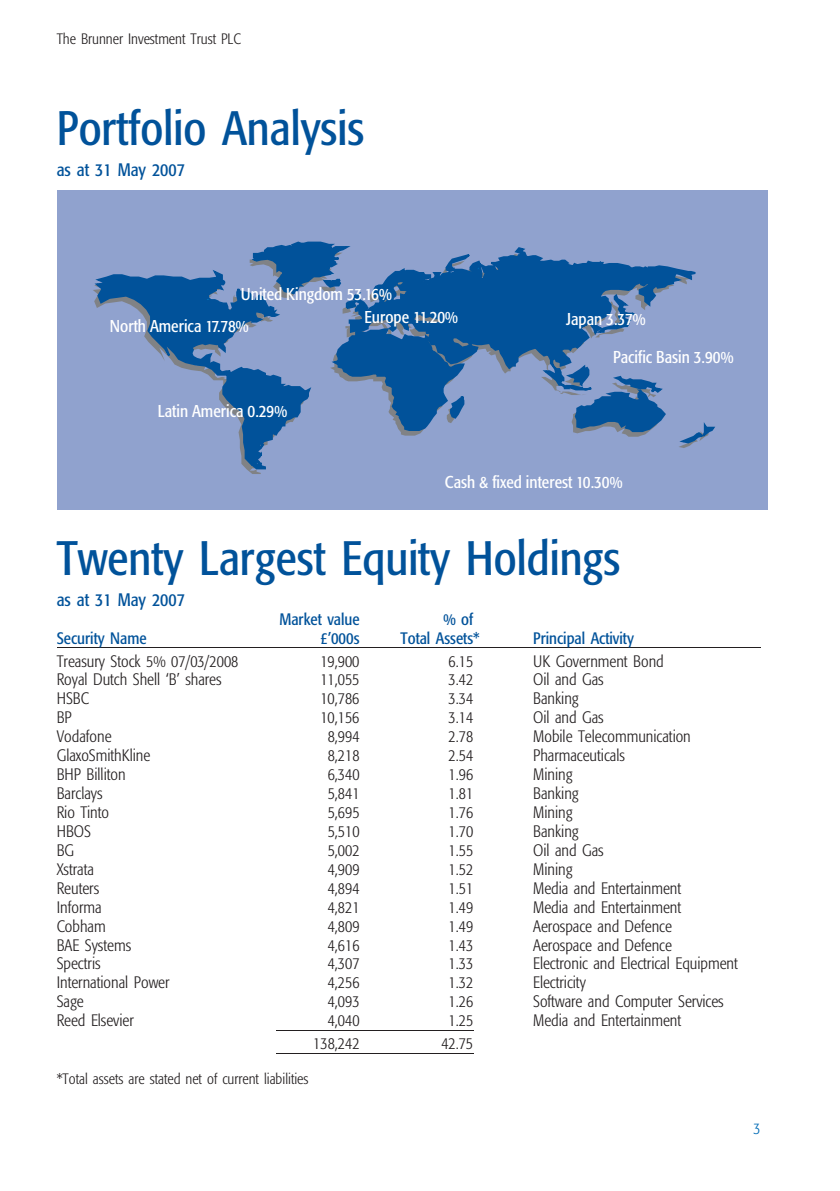
<style>
.page{position:relative;width:840px;height:1191px;background:#fff}
.page>*{position:absolute;margin:0;border:0;box-sizing:border-box;transform-origin:0 0}
.t1{font:47.8px "Adv P99 F2";color:#01529a}
.t2{font:18px "Adv P99 F2";color:#01529a}
.t3{font:condensed 17px/31.2px "Formata";color:#fff}
.t4{font:16.4px "Adv P99 F9";color:#231f20}
.t5{font:16.4px/19px "Adv P99 F2";color:#01529a;text-align:right}
.t6{font:16px "Adv P99 F9";color:#006bb6}
.t7{font:15px "Adv P99 F9";color:#231f20}
</style>
<div class="page">
<hr style="left:57px;top:647px;width:703px;height:1px;background:#231f20">
<hr style="left:276px;top:1030px;width:197px;height:1px;background:#231f20">
<hr style="left:276px;top:1053px;width:197px;height:1px;background:#231f20">
<div style="left:57px;top:190px;width:710px;height:319px;background:#90a2ce"></div>
<svg style="left:93px;top:274px;width:184px;height:196px"></svg>
<svg style="left:679px;top:422px;width:36px;height:26px"></svg>
<svg style="left:562px;top:391px;width:104px;height:46px"></svg>
<svg style="left:481px;top:247px;width:215px;height:144px"></svg>
<svg style="left:193px;top:241px;width:288px;height:194px"></svg>
<p class="t7" style="left:57px;top:33px;width:186px">The Brunner Investment Trust PLC</p>
<h1 class="t1" style="left:57px;top:109px;width:309px">Portfolio Analysis</h1>
<p class="t2" style="left:57px;top:162px;width:130px">as at 31 May 2007</p>
<p class="t3" style="left:110px;top:280px;width:283px;text-indent:131px">United Kingdom 53.16%<br>North America 17.78%</p>
<p class="t3" style="left:364px;top:303px;width:95px">Europe 11.20%</p>
<p class="t3" style="left:566px;top:305px;width:81px">Japan 3.37%</p>
<p class="t3" style="left:158px;top:396px;width:131px">Latin America 0.29%</p>
<p class="t3" style="left:613px;top:343px;width:122px">Pacific Basin 3.90%</p>
<p class="t3" style="left:444px;top:467px;width:179px">Cash &amp; fixed interest 10.30%</p>
<h1 class="t1" style="left:57px;top:539px;width:565px">Twenty Largest Equity Holdings</h1>
<p class="t2" style="left:57px;top:592px;width:130px">as at 31 May 2007</p>
<p class="t5" style="left:57px;top:629px;width:91px">Security Name</p>
<p class="t5" style="left:279px;top:610px;width:82px">Market value £’000s</p>
<p class="t5" style="left:400px;top:610px;width:81px;text-align:left;text-indent:43px">% of<br>Total Assets*</p>
<p class="t5" style="left:533px;top:629px;width:102px">Principal Activity</p>
<p class="t4" style="left:57px;top:654px;width:183px">Treasury Stock 5% 07/03/2008</p>
<p class="t4" style="left:320px;top:654px;width:40px">19,900</p>
<p class="t4" style="left:448px;top:654px;width:26px">6.15</p>
<p class="t4" style="left:533px;top:654px;width:132px">UK Government Bond</p>
<p class="t4" style="left:57px;top:673px;width:166px">Royal Dutch Shell ‘B’ shares</p>
<p class="t4" style="left:320px;top:673px;width:40px">11,055</p>
<p class="t4" style="left:448px;top:673px;width:26px">3.42</p>
<p class="t4" style="left:533px;top:673px;width:72px">Oil and Gas</p>
<p class="t4" style="left:57px;top:692px;width:34px">HSBC</p>
<p class="t4" style="left:320px;top:692px;width:40px">10,786</p>
<p class="t4" style="left:448px;top:692px;width:26px">3.34</p>
<p class="t4" style="left:533px;top:692px;width:47px">Banking</p>
<p class="t4" style="left:57px;top:710px;width:17px">BP</p>
<p class="t4" style="left:320px;top:710px;width:40px">10,156</p>
<p class="t4" style="left:448px;top:710px;width:26px">3.14</p>
<p class="t4" style="left:533px;top:710px;width:72px">Oil and Gas</p>
<p class="t4" style="left:57px;top:729px;width:56px">Vodafone</p>
<p class="t4" style="left:327px;top:729px;width:33px">8,994</p>
<p class="t4" style="left:448px;top:729px;width:26px">2.78</p>
<p class="t4" style="left:533px;top:729px;width:159px">Mobile Telecommunication</p>
<p class="t4" style="left:57px;top:748px;width:95px">GlaxoSmithKline</p>
<p class="t4" style="left:327px;top:748px;width:33px">8,218</p>
<p class="t4" style="left:448px;top:748px;width:26px">2.54</p>
<p class="t4" style="left:533px;top:748px;width:93px">Pharmaceuticals</p>
<p class="t4" style="left:57px;top:767px;width:70px">BHP Billiton</p>
<p class="t4" style="left:327px;top:767px;width:33px">6,340</p>
<p class="t4" style="left:448px;top:767px;width:26px">1.96</p>
<p class="t4" style="left:533px;top:767px;width:41px">Mining</p>
<p class="t4" style="left:57px;top:786px;width:47px">Barclays</p>
<p class="t4" style="left:327px;top:786px;width:33px">5,841</p>
<p class="t4" style="left:448px;top:786px;width:26px">1.81</p>
<p class="t4" style="left:533px;top:786px;width:47px">Banking</p>
<p class="t4" style="left:57px;top:805px;width:54px">Rio Tinto</p>
<p class="t4" style="left:327px;top:805px;width:33px">5,695</p>
<p class="t4" style="left:448px;top:805px;width:26px">1.76</p>
<p class="t4" style="left:533px;top:805px;width:41px">Mining</p>
<p class="t4" style="left:57px;top:824px;width:36px">HBOS</p>
<p class="t4" style="left:327px;top:824px;width:33px">5,510</p>
<p class="t4" style="left:448px;top:824px;width:26px">1.70</p>
<p class="t4" style="left:533px;top:824px;width:47px">Banking</p>
<p class="t4" style="left:57px;top:843px;width:19px">BG</p>
<p class="t4" style="left:327px;top:843px;width:33px">5,002</p>
<p class="t4" style="left:448px;top:843px;width:26px">1.55</p>
<p class="t4" style="left:533px;top:843px;width:72px">Oil and Gas</p>
<p class="t4" style="left:57px;top:862px;width:39px">Xstrata</p>
<p class="t4" style="left:327px;top:862px;width:33px">4,909</p>
<p class="t4" style="left:448px;top:862px;width:26px">1.52</p>
<p class="t4" style="left:533px;top:862px;width:41px">Mining</p>
<p class="t4" style="left:57px;top:881px;width:44px">Reuters</p>
<p class="t4" style="left:327px;top:881px;width:33px">4,894</p>
<p class="t4" style="left:448px;top:881px;width:26px">1.51</p>
<p class="t4" style="left:533px;top:881px;width:149px">Media and Entertainment</p>
<p class="t4" style="left:57px;top:900px;width:46px">Informa</p>
<p class="t4" style="left:327px;top:900px;width:33px">4,821</p>
<p class="t4" style="left:448px;top:900px;width:26px">1.49</p>
<p class="t4" style="left:533px;top:900px;width:149px">Media and Entertainment</p>
<p class="t4" style="left:57px;top:919px;width:50px">Cobham</p>
<p class="t4" style="left:327px;top:919px;width:33px">4,809</p>
<p class="t4" style="left:448px;top:919px;width:26px">1.49</p>
<p class="t4" style="left:533px;top:919px;width:140px">Aerospace and Defence</p>
<p class="t4" style="left:57px;top:938px;width:76px">BAE Systems</p>
<p class="t4" style="left:327px;top:938px;width:33px">4,616</p>
<p class="t4" style="left:448px;top:938px;width:26px">1.43</p>
<p class="t4" style="left:533px;top:938px;width:140px">Aerospace and Defence</p>
<p class="t4" style="left:57px;top:957px;width:45px">Spectris</p>
<p class="t4" style="left:327px;top:957px;width:33px">4,307</p>
<p class="t4" style="left:448px;top:957px;width:26px">1.33</p>
<p class="t4" style="left:533px;top:957px;width:206px">Electronic and Electrical Equipment</p>
<p class="t4" style="left:57px;top:975px;width:114px">International Power</p>
<p class="t4" style="left:327px;top:975px;width:33px">4,256</p>
<p class="t4" style="left:448px;top:975px;width:26px">1.32</p>
<p class="t4" style="left:533px;top:975px;width:54px">Electricity</p>
<p class="t4" style="left:57px;top:994px;width:29px">Sage</p>
<p class="t4" style="left:327px;top:994px;width:33px">4,093</p>
<p class="t4" style="left:448px;top:994px;width:26px">1.26</p>
<p class="t4" style="left:533px;top:994px;width:192px">Software and Computer Services</p>
<p class="t4" style="left:57px;top:1013px;width:78px">Reed Elsevier</p>
<p class="t4" style="left:327px;top:1013px;width:33px">4,040</p>
<p class="t4" style="left:448px;top:1013px;width:26px">1.25</p>
<p class="t4" style="left:533px;top:1013px;width:149px">Media and Entertainment</p>
<p class="t4" style="left:313px;top:1036px;width:48px">138,242</p>
<p class="t4" style="left:441px;top:1036px;width:33px">42.75</p>
<p class="t7" style="left:57px;top:1072px;width:253px">*Total assets are stated net of current liabilities</p>
<p class="t6" style="left:753px;top:1122px;width:8px">3</p>
</div>
